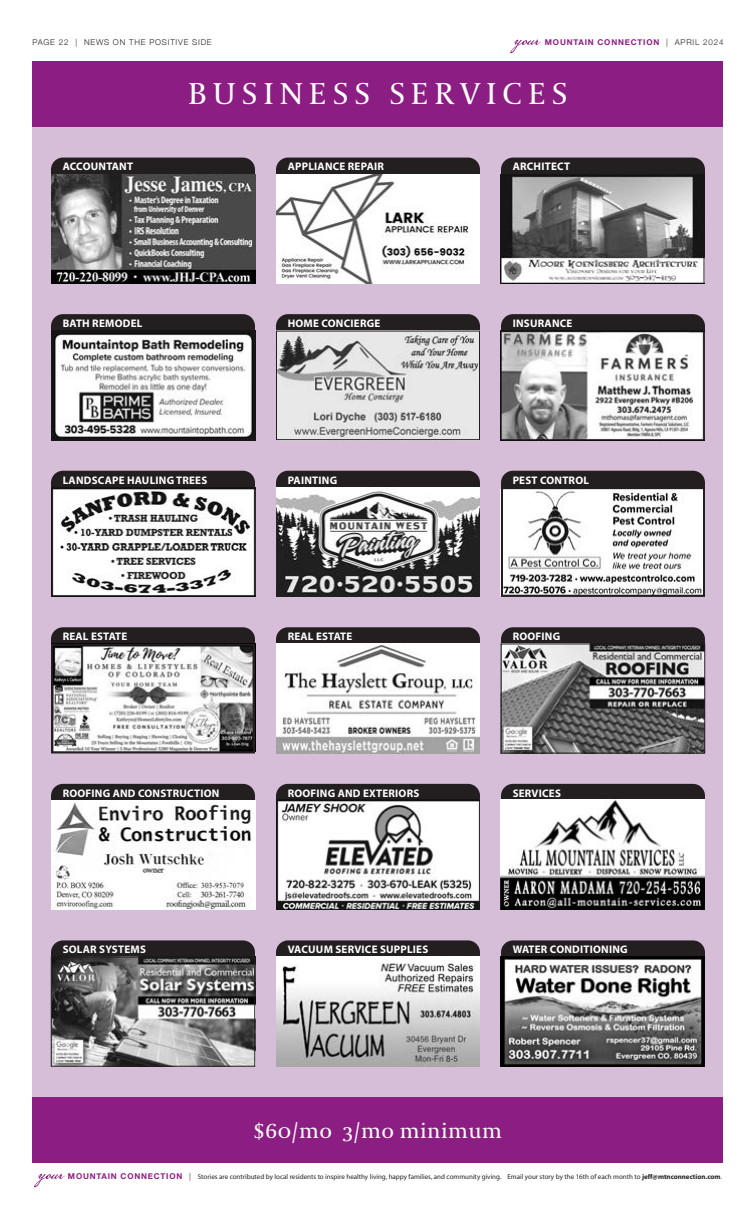
<style>
.page{position:relative;width:756px;height:1224px;background:#fff}
.page>*{position:absolute;margin:0;border:0;box-sizing:border-box;transform-origin:0 0}
.t1{font:30px "Coranto 2";letter-spacing:.2em;color:#fff;scale:1.05 1}
.t2{font:21px "Coranto 2";letter-spacing:.02em;color:#fff;scale:1.05 1}
.t3{font:700 11px "Myriad Pro";letter-spacing:.02em;color:#fff}
.t4{font:300 8px "Helvetica Neue";letter-spacing:.1em;color:#231f20}
.t5{font:700 8px "Helvetica Neue";letter-spacing:.1em;color:#8c1d82}
.t6{font:7px "Myriad Pro";color:#231f20}
.s1{font-weight:300;color:#231f20}
.s2{font-family:"Helvetica Neue";font-weight:700;font-size:8px;color:#8c1d82}
.s3{font-family:"Helvetica Neue";font-weight:300;font-size:8px}
.s4{font-weight:700}
</style>
<div class="page">
<svg style="left:510px;top:40px;width:31px;height:13px"></svg>
<svg style="left:34px;top:1174px;width:31px;height:13px"></svg>
<div style="left:33px;top:61px;width:690px;height:1102px;background:#d7bed8"></div>
<div style="left:33px;top:61px;width:690px;height:66px;background:#8c1d82"></div>
<div style="left:33px;top:1097px;width:690px;height:66px;background:#8c1d82"></div>
<div style="left:51px;top:471px;width:204px;height:16px;background:#231f20"></div>
<img style="left:51px;top:487px;width:204px;height:110px">
<svg style="left:276px;top:784px;width:204px;height:16px;background:#252122"></svg>
<img style="left:276px;top:800px;width:204px;height:110px">
<svg style="left:501px;top:784px;width:204px;height:16px;background:#332f31"></svg>
<img style="left:501px;top:800px;width:204px;height:110px">
<div style="left:276px;top:471px;width:204px;height:16px;background:#231f20"></div>
<img style="left:276px;top:487px;width:204px;height:110px">
<svg style="left:51px;top:627px;width:204px;height:17px;background:#272324"></svg>
<img style="left:54px;top:647px;width:198px;height:103px">
<div style="left:51px;top:644px;width:204px;height:109px;border:2px solid #231f20"></div>
<svg style="left:276px;top:627px;width:204px;height:17px;background:#363133"></svg>
<img style="left:276px;top:644px;width:204px;height:109px">
<div style="left:501px;top:158px;width:204px;height:16px;background:#231f20"></div>
<img style="left:501px;top:174px;width:204px;height:110px">
<div style="left:51px;top:158px;width:204px;height:16px;background:#231f20"></div>
<img style="left:51px;top:174px;width:204px;height:110px">
<div style="left:51px;top:784px;width:204px;height:16px;background:#231f20"></div>
<img style="left:51px;top:800px;width:204px;height:110px">
<svg style="left:501px;top:314px;width:204px;height:17px;background:#262224"></svg>
<img style="left:501px;top:331px;width:204px;height:109px">
<svg style="left:276px;top:314px;width:204px;height:17px;background:#2e292b"></svg>
<img style="left:278px;top:333px;width:200px;height:105px">
<div style="left:276px;top:331px;width:204px;height:109px;border:1px solid #231f20"></div>
<div style="left:501px;top:471px;width:204px;height:16px;background:#231f20"></div>
<img style="left:504px;top:490px;width:198px;height:104px">
<div style="left:501px;top:487px;width:204px;height:110px;border:2px solid #231f20"></div>
<svg style="left:51px;top:314px;width:204px;height:17px;background:#262224"></svg>
<img style="left:51px;top:331px;width:204px;height:109px">
<svg style="left:501px;top:940px;width:204px;height:17px;background:#282426"></svg>
<img style="left:501px;top:957px;width:204px;height:109px">
<svg style="left:501px;top:627px;width:204px;height:17px;background:#2a2628"></svg>
<img style="left:503px;top:646px;width:200px;height:105px">
<div style="left:501px;top:644px;width:204px;height:109px;border:1px solid #231f20"></div>
<svg style="left:51px;top:940px;width:204px;height:17px;background:#2a2527"></svg>
<img style="left:53px;top:959px;width:200px;height:105px">
<div style="left:51px;top:957px;width:204px;height:109px;border:1px solid #231f20"></div>
<svg style="left:276px;top:940px;width:204px;height:17px;background:#373234"></svg>
<img style="left:276px;top:957px;width:204px;height:109px">
<div style="left:276px;top:158px;width:204px;height:16px;background:#231f20"></div>
<img style="left:276px;top:174px;width:204px;height:110px">
<p class="t4" style="left:33px;top:35px;width:181px">PAGE 22 | NEWS ON THE POSITIVE SIDE</p>
<p class="t5" style="left:545px;top:36px;width:180px">MOUNTAIN CONNECTION <span class="s1">| APRIL 2024</span></p>
<h1 class="t1" style="left:189px;top:76px;width:362px">BUSINESS SERVICES</h1>
<p class="t3" style="left:63px;top:161px;width:72px">ACCOUNTANT</p>
<p class="t3" style="left:513px;top:161px;width:59px">ARCHITECT</p>
<p class="t3" style="left:288px;top:161px;width:98px">APPLIANCE REPAIR</p>
<p class="t3" style="left:63px;top:317px;width:81px">BATH REMODEL</p>
<p class="t3" style="left:63px;top:474px;width:146px">LANDSCAPE HAULING TREES</p>
<p class="t3" style="left:288px;top:317px;width:94px">HOME CONCIERGE</p>
<p class="t3" style="left:513px;top:317px;width:61px">INSURANCE</p>
<p class="t3" style="left:288px;top:474px;width:51px">PAINTING</p>
<p class="t3" style="left:513px;top:474px;width:78px">PEST CONTROL</p>
<p class="t3" style="left:63px;top:630px;width:66px">REAL ESTATE</p>
<p class="t3" style="left:288px;top:630px;width:66px">REAL ESTATE</p>
<p class="t3" style="left:513px;top:630px;width:49px">ROOFING</p>
<p class="t3" style="left:63px;top:787px;width:158px">ROOFING AND CONSTRUCTION</p>
<p class="t3" style="left:288px;top:787px;width:133px">ROOFING AND EXTERIORS</p>
<p class="t3" style="left:513px;top:787px;width:50px">SERVICES</p>
<p class="t3" style="left:63px;top:943px;width:85px">SOLAR SYSTEMS</p>
<p class="t3" style="left:288px;top:943px;width:142px">VACUUM SERVICE SUPPLIES</p>
<p class="t3" style="left:513px;top:943px;width:116px">WATER CONDITIONING</p>
<h2 class="t2" style="left:254px;top:1118px;width:238px">$60/mo 3/mo minimum</h2>
<p class="t6" style="left:68px;top:1173px;width:656px"><span class="s2">MOUNTAIN CONNECTION</span> <span class="s3">|</span> Stories are contributed by local residents to inspire healthy living, happy families, and community giving. Email your story by the 16th of each month to <span class="s4">jeff@mtnconnection.com</span>.</p>
</div>
